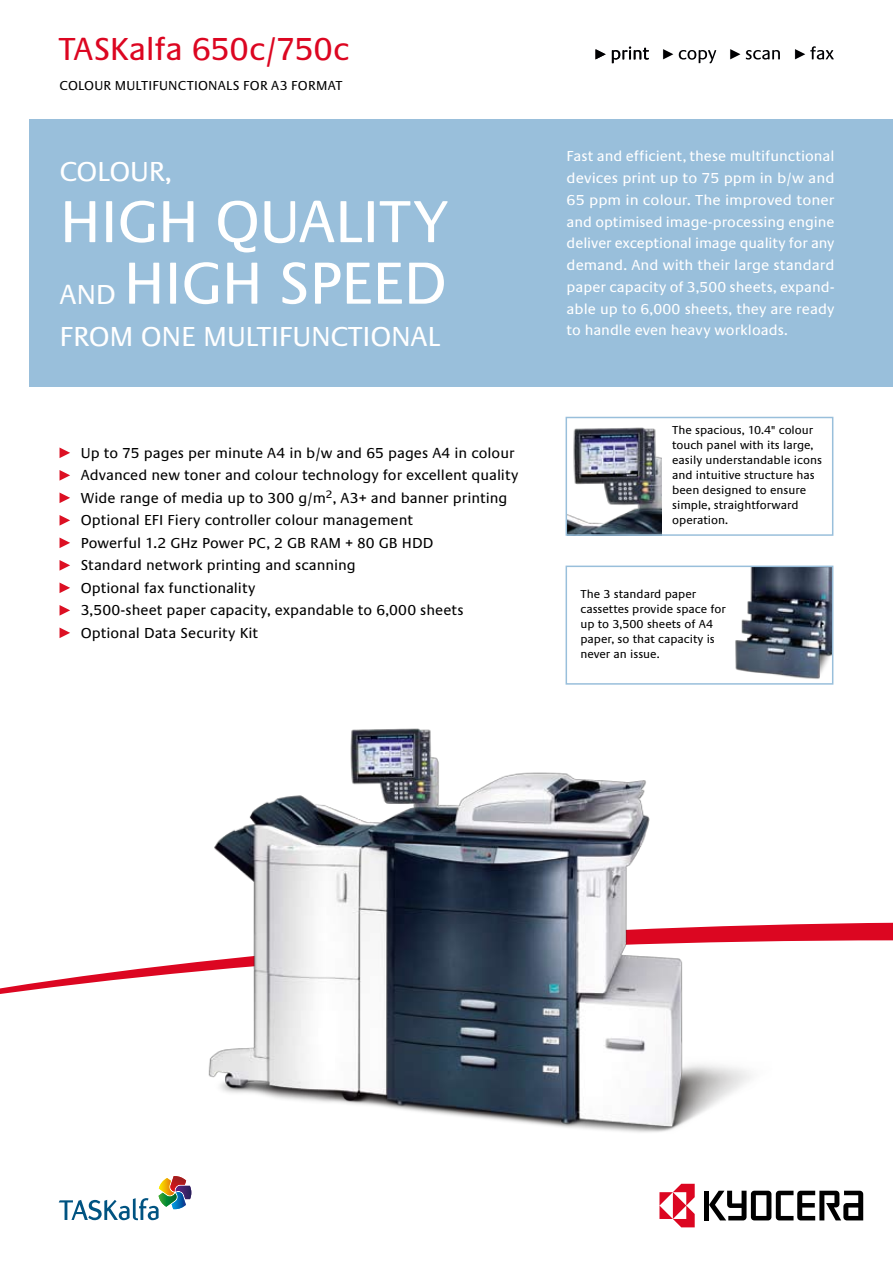
<style>
.page{position:relative;width:893px;height:1263px;background:#fff}
.page>*{position:absolute;margin:0;border:0;box-sizing:border-box;transform-origin:0 0}
.t1{font:61.5px/61.5px "Praxis EF";letter-spacing:-.01em;color:#fff}
.t2{font:33px "Praxis EF";letter-spacing:-.015em;color:#dc0621}
.t3{font:28.5px "Praxis EF";letter-spacing:-.01em;color:#fff}
.t4{font:15px/22.5px "Praxis EF";color:#000}
.t5{font:15px/21.8px "Praxis EF";color:#fff;text-align:justify}
.t6{font:13.5px "Praxis EF";letter-spacing:.015em;color:#000}
.t7{font:12px/15px "Praxis EF";color:#000}
.s1{font-size:28.5px}
</style>
<div class="page">
<svg style="left:775px;top:922px;width:118px;height:18px;background:#df1c35"></svg>
<svg style="left:0;top:940px;width:893px;height:54px"></svg>
<div style="left:30px;top:119px;width:863px;height:268px;background:#99bfdb"></div>
<svg style="left:59px;top:1176px;width:132px;height:44px"></svg>
<img style="left:198px;top:728px;width:577px;height:405px">
<img style="left:569px;top:427px;width:93px;height:106px">
<img style="left:735px;top:569px;width:95px;height:110px">
<div style="left:566px;top:417px;width:267px;height:119px;border:2px solid #99bfdb"></div>
<div style="left:704px;top:1191px;width:5px;height:29px;background:#000"></div>
<svg style="left:709px;top:1191px;width:154px;height:29px"></svg>
<svg style="left:659px;top:1184px;width:36px;height:43px"></svg>
<div style="left:566px;top:566px;width:267px;height:119px;border:2px solid #99bfdb"></div>
<svg style="left:595px;top:49px;width:11px;height:11px"></svg>
<svg style="left:612px;top:46px;width:222px;height:17px"></svg>
<svg style="left:60px;top:447px;width:10px;height:11px"></svg>
<svg style="left:60px;top:470px;width:10px;height:11px"></svg>
<svg style="left:60px;top:492px;width:10px;height:11px"></svg>
<svg style="left:60px;top:515px;width:10px;height:11px"></svg>
<svg style="left:60px;top:537px;width:10px;height:11px"></svg>
<svg style="left:60px;top:560px;width:10px;height:11px"></svg>
<svg style="left:60px;top:582px;width:10px;height:11px"></svg>
<svg style="left:60px;top:605px;width:10px;height:11px"></svg>
<svg style="left:60px;top:627px;width:10px;height:11px"></svg>
<h2 class="t2" style="left:58px;top:31px;width:292px">TASKalfa 650c/750c</h2>
<p class="t6" style="left:60px;top:78px;width:284px">Colour multifunctionals for a3 format</p>
<h3 class="t3" style="left:60px;top:156px;width:114px">Colour,</h3>
<h1 class="t1" style="left:60px;top:192px;width:391px">high quality <span class="s1">and</span> high speed</h1>
<h3 class="t3" style="left:60px;top:321px;width:382px">from one multifunctional</h3>
<p class="t4" style="left:70px;top:442px;width:446px">U p to 75 pages per minute A4 in b/w and 65 pages A4 in colour</p>
<p class="t4" style="left:70px;top:464px;width:450px">Advanced new toner and colour technology for excellent quality</p>
<p class="t4" style="left:81px;top:487px;width:428px">Wide range of media up to 300 g/m<sup>2</sup>, A3+ and banner printing</p>
<p class="t4" style="left:70px;top:509px;width:344px">Optional EFI Fiery controller colour management</p>
<p class="t4" style="left:70px;top:532px;width:251px">Powerful 1.2 GHz Power PC, 2 G B RAM</p>
<p class="t4" style="left:70px;top:532px;width:343px;text-indent:275px">+ 80 GB HDD<br>Standard network printing and scanning<br>Optional fax functionality</p>
<p class="t4" style="left:70px;top:599px;width:395px;text-indent:11px">3,500-sheet paper capacity, expandable to 6,000 sheets<br>O ptional Data Security Kit</p>
<p class="t5" style="left:567px;top:146px;width:269px">Fast and efficient, these multifunctional devices print up to 75 ppm in b/w and 65 ppm in colour. The improved toner and optimised image-processing engine deliver exceptional image quality for any demand. And with their large standard paper capacity of 3,500 sheets, expand&shy;able up to 6,000 sheets, they are ready to handle even heavy workloads.</p>
<p class="t7" style="left:672px;top:423px;width:151px">The spacious, 10.4" colour touch panel with its large, easily understandable icons and intuitive structure has been designed to ensure simple, straightforward operation.</p>
<p class="t7" style="left:580px;top:587px;width:147px">The 3 standard paper cassettes provide space for up to 3,500 sheets of A4 paper, so that capacity is never an issue.</p>
</div>
